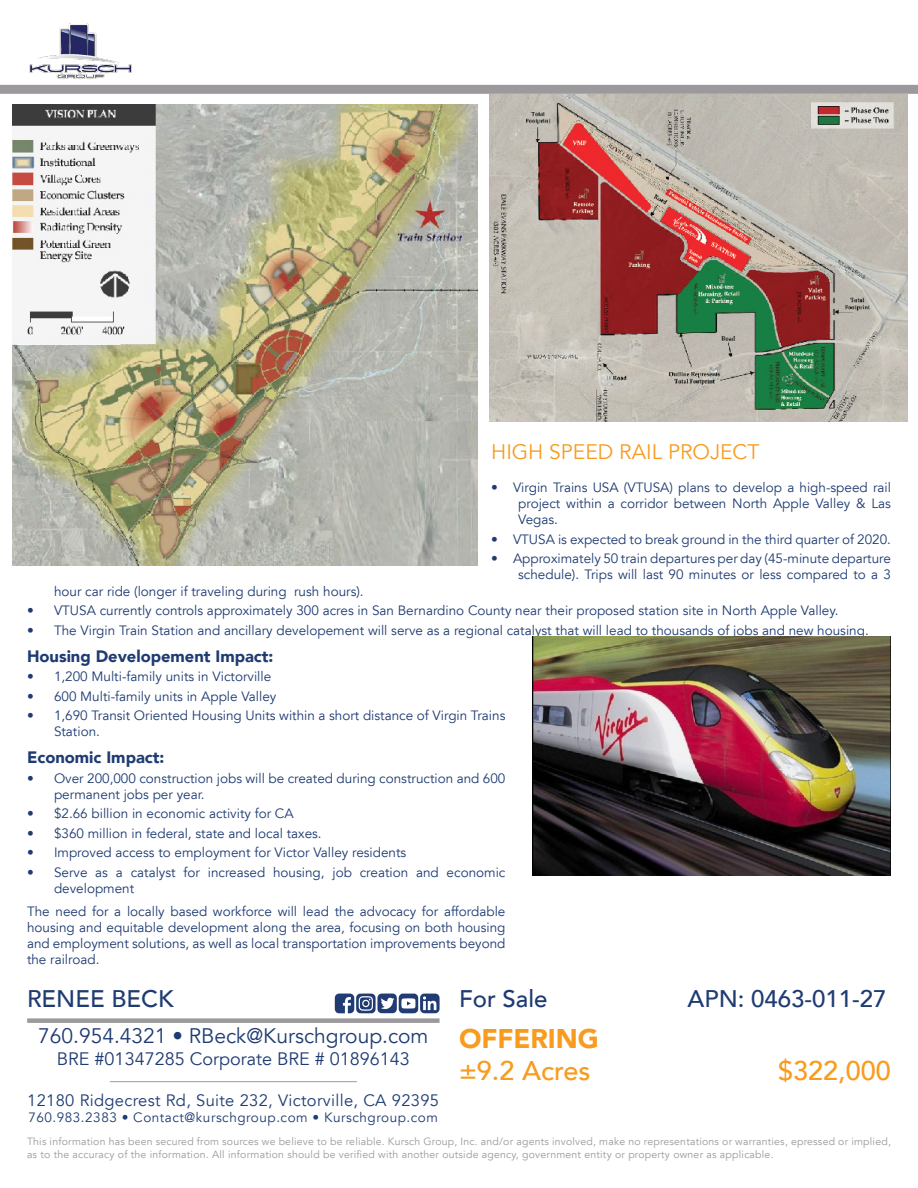
<style>
.page{position:relative;width:918px;height:1188px;background:#fff}
.page>*{position:absolute;margin:0;border:0;box-sizing:border-box;transform-origin:0 0}
.t1{font:500 27px "Avenir LT";color:#f89b1e}
.t2{font:900 27px "Avenir LT";color:#f89b1e}
.t3{font:500 24px "Avenir LT";color:#1e3b72}
.t4{font:21px "Avenir LT";color:#1e3b72}
.t5{font:21px "Avenir LT";color:#f89b1e}
.t6{font:18px "Avenir LT";color:#1e3b72}
.t7{font:16.5px "Avenir LT";letter-spacing:.02em;color:#1e3b72}
.t8{font:900 16.5px "Avenir LT";color:#1e3b72}
.t9{font:13.5px/16.2px "Avenir LT";color:#1e3b72}
.t10{font:13.5px "Avenir LT";letter-spacing:.04em;color:#1e3b72}
.t11{font:10.5px/12.6px "Avenir LT";letter-spacing:.02em;color:#9c999c}
</style>
<div class="page">
<div style="left:27px;top:1018px;width:413px;height:5px;background:#9c999c"></div>
<hr style="left:110px;top:1081px;width:247px;height:1px;background:#9c999c">
<svg style="left:335px;top:993px;width:105px;height:20px"></svg>
<div style="left:0;top:85px;width:918px;height:9px;background:#9c999c"></div>
<img style="left:29px;top:23px;width:103px;height:56px">
<img style="left:532px;top:636px;width:359px;height:239px">
<img style="left:489px;top:94px;width:419px;height:328px">
<img style="left:12px;top:105px;width:466px;height:460px">
<p class="t5" style="left:491px;top:440px;width:270px">HIGH SPEED RAIL PROJECT</p>
<p class="t9" style="left:518px;top:479px;width:374px;text-align:justify;text-indent:-27px">• Virgin Trains USA (VTUSA) plans to develop a high-speed rail project within a corridor between North Apple Valley &amp; Las Vegas.</p>
<p class="t9" style="left:491px;top:531px;width:401px">• VTUSA is expected to break ground in the third quarter of 2020.</p>
<p class="t9" style="left:491px;top:551px;width:401px;text-align:right">• Approximately 50 train departures per day (45-minute departure schedule). Trips will last 90 minutes or less compared to a 3</p>
<p class="t9" style="left:54px;top:583px;width:311px">hour car ride (longer if traveling during rush hours).</p>
<p class="t9" style="left:27px;top:603px;width:813px">• VTUSA currently controls approximately 300 acres in San Bernardino County near their proposed station site in North Apple Valley.</p>
<p class="t9" style="left:27px;top:622px;width:843px">• The Virgin Train Station and ancillary developement will serve as a regional catalyst that will lead to thousands of jobs and new housing.</p>
<p class="t8" style="left:27px;top:646px;width:248px">Housing Developement Impact:</p>
<p class="t9" style="left:27px;top:669px;width:246px">• 1,200 Multi-family units in Victorville</p>
<p class="t9" style="left:27px;top:688px;width:251px">• 600 Multi-family units in Apple Valley</p>
<p class="t9" style="left:54px;top:708px;width:453px;text-indent:-27px">• 1,690 Transit Oriented Housing Units within a short distance of Virgin Trains<br>Station.</p>
<p class="t8" style="left:27px;top:747px;width:139px">Economic Impact:</p>
<p class="t9" style="left:54px;top:770px;width:453px;text-indent:-27px">• Over 200,000 construction jobs will be created during construction and 600 permanent jobs per year.</p>
<p class="t9" style="left:27px;top:806px;width:268px">• $2.66 billion in economic activity for CA</p>
<p class="t9" style="left:27px;top:826px;width:296px">• $360 million in federal, state and local taxes.</p>
<p class="t9" style="left:27px;top:845px;width:381px">• Improved access to employment for Victor Valley residents</p>
<p class="t9" style="left:54px;top:865px;width:453px;text-indent:-27px">• Serve as a catalyst for increased housing, job creation and economic development</p>
<p class="t9" style="left:27px;top:903px;width:480px;text-align:justify">The need for a locally based workforce will lead the advocacy for affordable housing and equitable development along the area, focusing on both housing and employment solutions, as well as local transportation improvements beyond the railroad.</p>
<h2 class="t3" style="left:459px;top:985px;width:90px">For Sale</h2>
<h2 class="t3" style="left:688px;top:985px;width:200px">APN: 0463-011-27</h2>
<h1 class="t2" style="left:459px;top:1022px;width:141px">OFFERING</h1>
<h1 class="t1" style="left:459px;top:1055px;width:133px">±9.2 Acres</h1>
<h1 class="t1" style="left:778px;top:1055px;width:114px">$322,000</h1>
<h2 class="t3" style="left:27px;top:985px;width:148px">RENEE BECK</h2>
<h3 class="t4" style="left:38px;top:1024px;width:392px">760.954.4321 • RBeck@Kurschgroup.com</h3>
<h3 class="t6" style="left:57px;top:1048px;width:354px">BRE #01347285 Corporate BRE # 01896143</h3>
<p class="t7" style="left:27px;top:1091px;width:413px">12180 Ridgecrest Rd, Suite 232, Victorville, CA 92395</p>
<p class="t10" style="left:28px;top:1110px;width:411px">760.983.2383 • Contact@kurschgroup.com • Kurschgroup.com</p>
<p class="t11" style="left:27px;top:1135px;width:865px">This information has been secured from sources we believe to be reliable. Kursch Group, Inc. and/or agents involved, make no representations or warranties, epressed or implied, as to the accuracy of the information. All information should be verified with another outside agency, government entity or property owner as applicable.</p>
</div>
